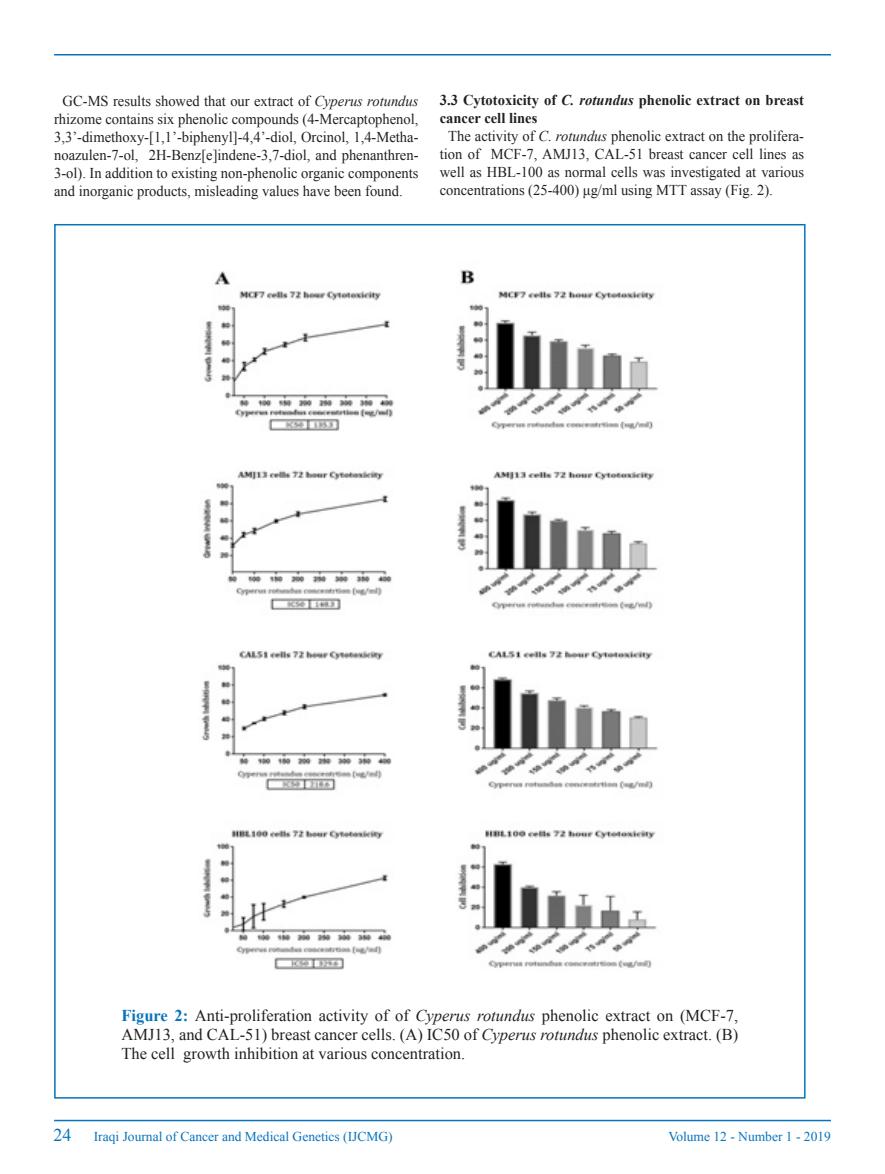
<style>
.page{position:relative;width:885px;height:1174px;background:#fff}
.page>*{position:absolute;margin:0;border:0;box-sizing:border-box;transform-origin:0 0}
.t1{font:16.5px/19px "Times New Roman";color:#231f20;text-align:justify}
.t2{font:15px/18px "Times New Roman";color:#231f20;text-align:justify}
.t3{font:700 15px/18px "Times New Roman";color:#231f20}
.t4{font:13.5px "Times New Roman";color:#0773bb}
.s1{font-style:italic}
.s2{font-weight:700;color:#0773bb}
.s3{font-size:18px}
</style>
<div class="page">
<hr style="left:54px;top:1120px;width:777px;height:1px;background:#0773bb">
<hr style="left:54px;top:54px;width:777px;height:2px;background:#0773bb">
<img style="left:201px;top:269px;width:458px;height:701px">
<p class="t2" style="left:54px;top:91px;width:366px;text-indent:9px">GC-MS results showed that our extract of <span class="s1">Cyperus rotundus </span>rhizome contains six phenolic compounds (4-Mercaptophenol, 3,3’-dimethoxy-[1,1’-biphenyl]-4,4’-diol, Orcinol, 1,4-Metha&shy;noazulen-7-ol, 2H-Benz[e]indene-3,7-diol, and phenanthren-3-ol). In addition to existing non-phenolic organic components and inorganic products, misleading values have been found.</p>
<p class="t3" style="left:440px;top:91px;width:366px">3.3 Cytotoxicity of <span class="s1">C. rotundus</span> phenolic extract on breast cancer cell lines</p>
<p class="t2" style="left:440px;top:127px;width:366px;text-indent:9px">The activity of <span class="s1">C. rotundus</span> phenolic extract on the prolifera&shy;tion of MCF-7, AMJ13, CAL-51 breast cancer cell lines as well as HBL-100 as normal cells was investigated at various concentrations (25-400) μg/ml using MTT assay (Fig. 2).</p>
<p class="t1" style="left:121px;top:1005px;width:618px"><span class="s2">Figure 2:</span> Anti-proliferation activity of of <span class="s1">Cyperus rotundus</span> phenolic extract on (MCF-7, AMJ13, and CAL-51) breast cancer cells. (A) IC50 of <span class="s1">Cyperus rotundus</span> phenolic extract. (B)<br>The cell growth inhibition at various concentration.</p>
<p class="t4" style="left:53px;top:1127px;width:341px"><span class="s3">24</span> Iraqi Journal of Cancer and Medical Genetics (IJCMG)</p>
<p class="t4" style="left:668px;top:1127px;width:164px">Volume 12 - Number 1 - 2019</p>
</div>
